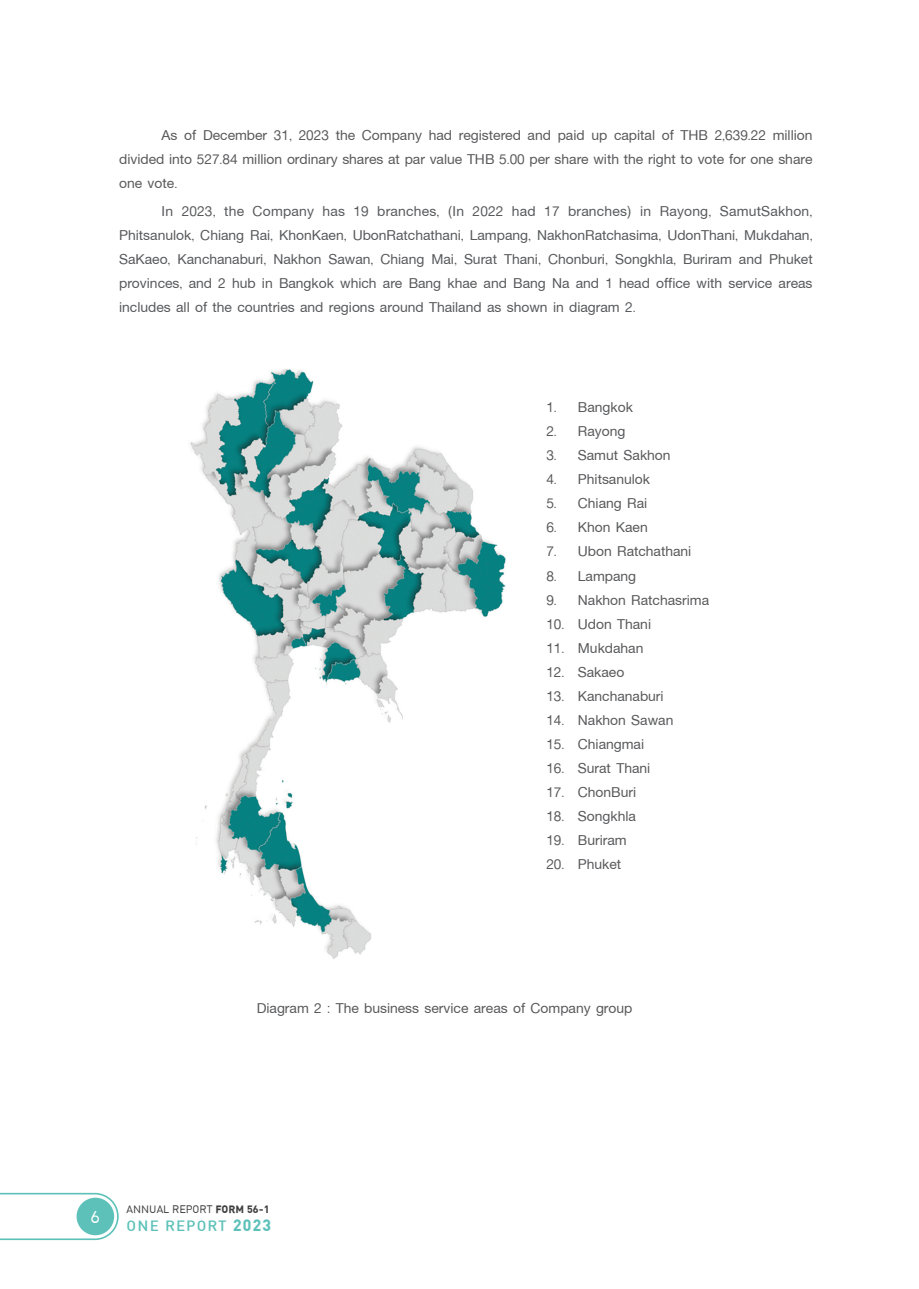
<style>
.page{position:relative;width:919px;height:1289px;background:#fff}
.page>*{position:absolute;margin:0;border:0;box-sizing:border-box;transform-origin:0 0}
.t1{font:24px "DB Ozone X";color:#fff}
.t2{font:21px/24px "PS Lx Text";color:#57585a;text-align:justify}
.t3{font:500 21px "DB Ozone X";letter-spacing:.055em;color:#5dc1b9}
.t4{font:15px "DB Ozone X";color:#3e3e3f}
.s1{font-weight:700}
.s2{font-weight:700;font-size:22.5px}
</style>
<div class="page">
<svg style="left:0;top:1192px;width:119px;height:47px"></svg>
<div style="left:77px;top:1197px;width:37px;height:38px;background:#5dc1b9;border-radius:50%"></div>
<img style="left:190px;top:369px;width:316px;height:590px">
<p class="t2" style="left:119px;top:124px;width:695px;text-indent:43px">As of December 31, 2023 the Company had registered and paid up capital of THB 2,639.22 million divided into 527.84 million ordinary shares at par value THB 5.00 per share with the right to vote for one share one vote.</p>
<p class="t2" style="left:119px;top:200px;width:695px;text-indent:43px">In 2023, the Company has 19 branches, (In 2022 had 17 branches) in Rayong, SamutSakhon, Phitsanulok, Chiang Rai, KhonKaen, UbonRatchathani, Lampang, NakhonRatchasima, UdonThani, Mukdahan, SaKaeo, Kanchanaburi, Nakhon Sawan, Chiang Mai, Surat Thani, Chonburi, Songkhla, Buriram and Phuket provinces, and 2 hub in Bangkok which are Bang khae and Bang Na and 1 head office with service areas includes all of the countries and regions around Thailand as shown in diagram 2.</p>
<p class="t2" style="left:546px;top:396px;width:88px">1. Bangkok</p>
<p class="t2" style="left:546px;top:420px;width:80px">2. Rayong</p>
<p class="t2" style="left:546px;top:444px;width:126px">3. Samut Sakhon</p>
<p class="t2" style="left:546px;top:468px;width:105px">4. Phitsanulok</p>
<p class="t2" style="left:546px;top:492px;width:102px">5. Chiang Rai</p>
<p class="t2" style="left:546px;top:516px;width:103px">6. Khon Kaen</p>
<p class="t2" style="left:546px;top:540px;width:146px">7. Ubon Ratchathani</p>
<p class="t2" style="left:546px;top:564px;width:91px">8. Lampang</p>
<p class="t2" style="left:546px;top:588px;width:164px">9. Nakhon Ratchasrima</p>
<p class="t2" style="left:546px;top:612px;width:106px">10. Udon Thani</p>
<p class="t2" style="left:546px;top:636px;width:98px">11. Mukdahan</p>
<p class="t2" style="left:546px;top:660px;width:79px">12. Sakaeo</p>
<p class="t2" style="left:546px;top:684px;width:119px">13. Kanchanaburi</p>
<p class="t2" style="left:546px;top:708px;width:128px">14. Nakhon Sawan</p>
<p class="t2" style="left:546px;top:732px;width:99px">15. Chiangmai</p>
<p class="t2" style="left:546px;top:756px;width:105px">16. Surat Thani</p>
<p class="t2" style="left:546px;top:780px;width:91px">17. ChonBuri</p>
<p class="t2" style="left:546px;top:804px;width:91px">18. Songkhla</p>
<p class="t2" style="left:546px;top:828px;width:82px">19. Buriram</p>
<p class="t2" style="left:546px;top:852px;width:76px">20. Phuket</p>
<p class="t2" style="left:257px;top:996px;width:377px">Diagram 2 : The business service areas of Company group</p>
<p class="t1" style="left:91px;top:1203px;width:10px">6</p>
<p class="t4" style="left:126px;top:1201px;width:144px">ANNUAL REPORT <span class="s1">FORM 56-1</span></p>
<p class="t3" style="left:126px;top:1213px;width:146px">ONE REPORT <span class="s2">2023</span></p>
</div>
